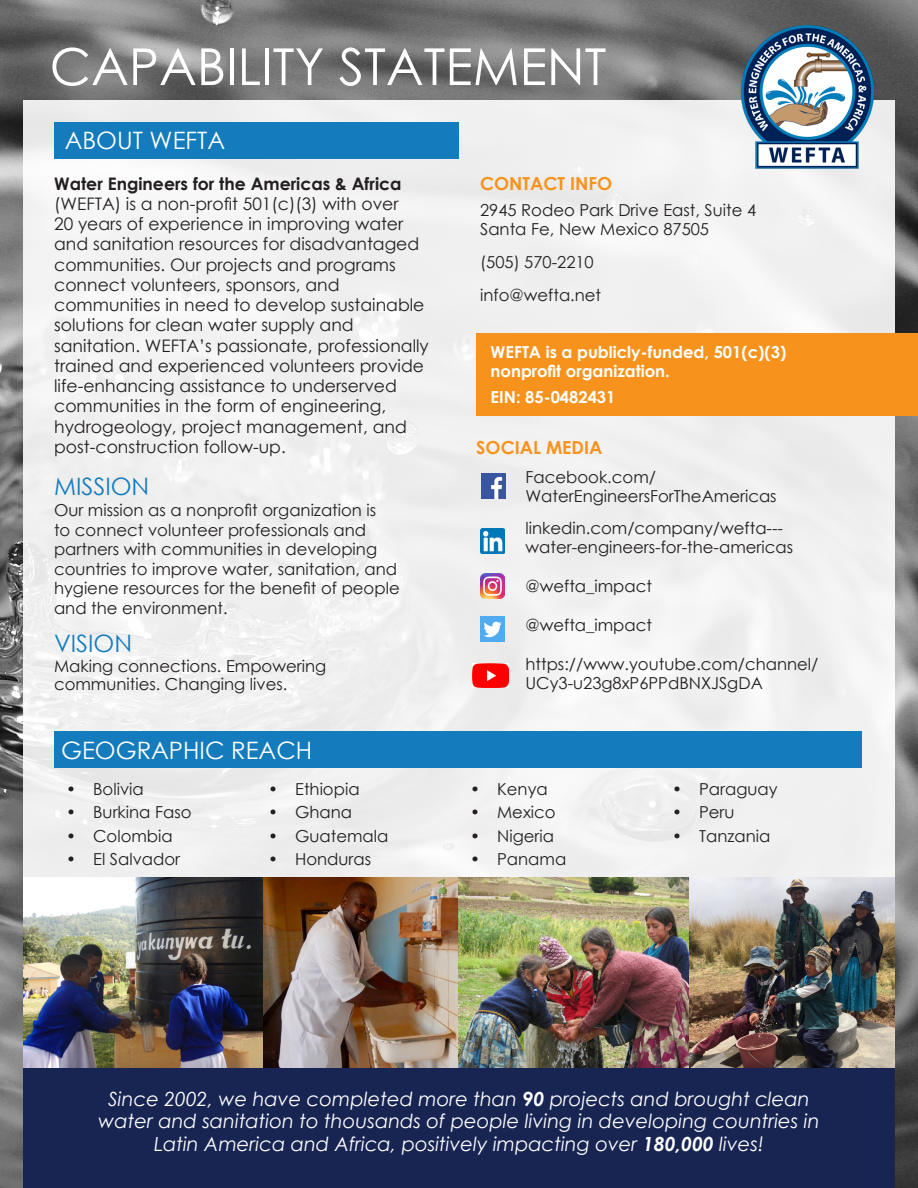
<style>
.page{position:relative;width:918px;height:1188px;background:#fff}
.page>*{position:absolute;margin:0;border:0;box-sizing:border-box;transform-origin:0 0}
.t1{font:51px "Century Gothic";color:#fff}
.t2{font:24px "Century Gothic";color:#fff}
.t3{font:24px "Century Gothic";color:#147cbd}
.Main_text_boxes{font:italic 19.5px/22.5px "Century Gothic";color:#fff;text-align:center}
.Main_text_boxes-2{font:700 18px "Century Gothic";color:#f7931d}
.Main_text_boxes-3{font:17.25px/20.2px "Century Gothic";color:#231f20}
.Main_text_boxes-4{font:16.5px/19.5px "Century Gothic";color:#231f20}
.Main_text_boxes-5{font:700 16.5px/18.8px "Century Gothic";color:#fff}
.s1{font-weight:700}
</style>
<div class="page">
<img style="left:0;top:0;width:918px;height:1188px">
<div style="left:23px;top:100px;width:872px;height:1088px;background:#f1f1f1"></div>
<div style="left:54px;top:122px;width:405px;height:37px;background:#147cbd"></div>
<img style="left:729px;top:23px;width:155px;height:146px">
<div style="left:476px;top:333px;width:442px;height:83px;background:#f7931d"></div>
<div style="left:54px;top:732px;width:808px;height:36px;background:#147cbd"></div>
<img style="left:685px;top:878px;width:210px;height:191px">
<img style="left:457px;top:878px;width:231px;height:190px">
<img style="left:23px;top:878px;width:240px;height:191px">
<img style="left:263px;top:878px;width:194px;height:191px">
<div style="left:23px;top:1069px;width:872px;height:119px;background:#182553"></div>
<img style="left:480px;top:529px;width:25px;height:24px">
<img style="left:480px;top:616px;width:25px;height:25px">
<img style="left:481px;top:474px;width:25px;height:25px">
<img style="left:480px;top:573px;width:25px;height:25px">
<img style="left:473px;top:663px;width:35px;height:25px">
<p class="t1" style="left:50px;top:31px;width:558px">CAPABILITY STATEMENT</p>
<p class="t2" style="left:65px;top:123px;width:162px">ABOUT WEFTA</p>
<p class="Main_text_boxes-3" style="left:54px;top:173px;width:376px"><span class="s1">Water Engineers for the Americas &amp; Africa </span>(WEFTA) is a non-profit 501(c)(3) with over<br>20 years of experience in improving water and sanitation resources for disadvantaged communities. Our projects and programs connect volunteers, sponsors, and communities in need to develop sustainable solutions for clean water supply and sanitation. WEFTA’s passionate, professionally trained and experienced volunteers provide life-enhancing assistance to underserved communities in the form of engineering, hydrogeology, project management, and post-construction follow-up.</p>
<p class="Main_text_boxes-2" style="left:480px;top:169px;width:134px">CONTACT INFO</p>
<p class="Main_text_boxes-4" style="left:480px;top:200px;width:278px">2945 Rodeo Park Drive East, Suite 4</p>
<p class="Main_text_boxes-4" style="left:480px;top:219px;width:230px">Santa Fe, New Mexico 87505</p>
<p class="Main_text_boxes-4" style="left:480px;top:252px;width:115px">(505) 570-2210</p>
<p class="Main_text_boxes-4" style="left:480px;top:285px;width:123px">info@wefta.net</p>
<p class="Main_text_boxes-5" style="left:491px;top:342px;width:297px">WEFTA is a publicly-funded, 501(c)(3) nonprofit organization.</p>
<p class="Main_text_boxes-5" style="left:491px;top:387px;width:126px">EIN: 85-0482431</p>
<p class="Main_text_boxes-2" style="left:476px;top:434px;width:128px">SOCIAL MEDIA</p>
<p class="Main_text_boxes-4" style="left:525px;top:468px;width:253px;line-height:18.8px">Facebook.com/<br>WaterEngineersForTheAmericas</p>
<p class="Main_text_boxes-4" style="left:525px;top:519px;width:269px;line-height:18.8px">linkedin.com/company/wefta--- water-engineers-for-the-americas</p>
<p class="Main_text_boxes-4" style="left:525px;top:576px;width:128px">@wefta_impact</p>
<p class="Main_text_boxes-4" style="left:525px;top:615px;width:128px">@wefta_impact</p>
<p class="Main_text_boxes-4" style="left:525px;top:654px;width:295px;line-height:18.8px">https://www.youtube.com/channel/<br>UCy3-u23g8xP6PPdBNXJSgDA</p>
<p class="t3" style="left:54px;top:469px;width:97px">MISSION</p>
<p class="Main_text_boxes-4" style="left:54px;top:500px;width:347px">Our mission as a nonprofit organization is<br>to connect volunteer professionals and partners with communities in developing countries to improve water, sanitation, and hygiene resources for the benefit of people and the environment.</p>
<p class="t3" style="left:54px;top:626px;width:80px">VISION</p>
<p class="Main_text_boxes-4" style="left:54px;top:656px;width:274px;line-height:18.8px">Making connections. Empowering communities. Changing lives.</p>
<p class="t2" style="left:61px;top:733px;width:253px">GEOGRAPHIC REACH</p>
<p class="Main_text_boxes-4" style="left:66px;top:779px;width:79px">• Bolivia</p>
<p class="Main_text_boxes-4" style="left:66px;top:802px;width:127px">• Burkina Faso</p>
<p class="Main_text_boxes-4" style="left:66px;top:826px;width:108px">• Colombia</p>
<p class="Main_text_boxes-4" style="left:66px;top:849px;width:115px">• El Salvador</p>
<p class="Main_text_boxes-4" style="left:268px;top:779px;width:93px">• Ethiopia</p>
<p class="Main_text_boxes-4" style="left:268px;top:802px;width:86px">• Ghana</p>
<p class="Main_text_boxes-4" style="left:268px;top:826px;width:122px">• Guatemala</p>
<p class="Main_text_boxes-4" style="left:268px;top:849px;width:105px">• Honduras</p>
<p class="Main_text_boxes-4" style="left:470px;top:779px;width:79px">• Kenya</p>
<p class="Main_text_boxes-4" style="left:470px;top:802px;width:87px">• Mexico</p>
<p class="Main_text_boxes-4" style="left:470px;top:826px;width:85px">• Nigeria</p>
<p class="Main_text_boxes-4" style="left:470px;top:849px;width:98px">• Panama</p>
<p class="Main_text_boxes-4" style="left:672px;top:779px;width:107px">• Paraguay</p>
<p class="Main_text_boxes-4" style="left:672px;top:802px;width:64px">• Peru</p>
<p class="Main_text_boxes-4" style="left:672px;top:826px;width:100px">• Tanzania</p>
<p class="Main_text_boxes" style="left:98px;top:1087px;width:723px">Since 2002, we have completed more than <span class="s1">90</span> projects and brought clean water and sanitation to thousands of people living in developing countries in<br>Latin America and Africa, positively impacting over <span class="s1">180,000</span> lives!</p>
</div>
